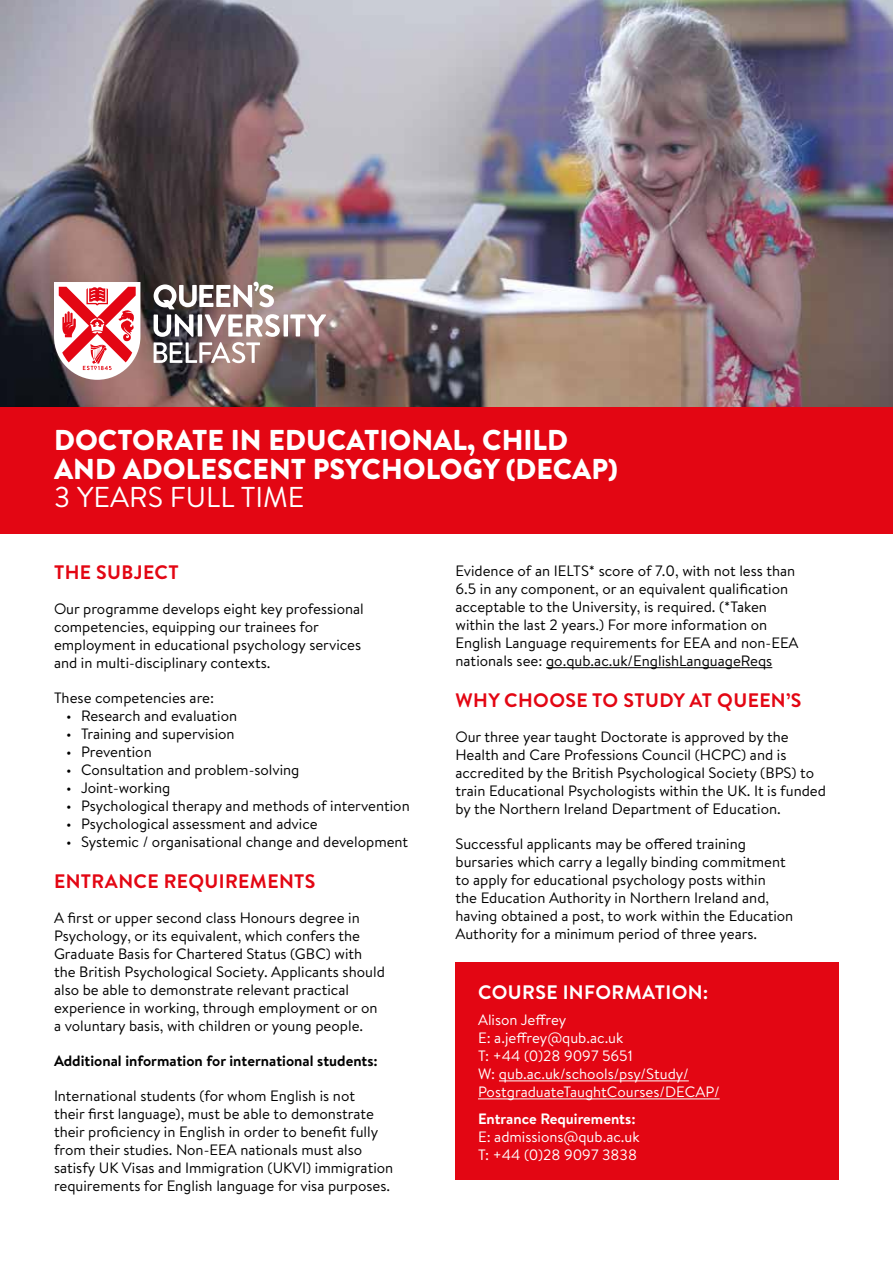
<style>
.page{position:relative;width:893px;height:1263px;background:#fff}
.page>*{position:absolute;margin:0;border:0;box-sizing:border-box;transform-origin:0 0}
.t1{font:900 28.65px/28.7px "Brandon Text";color:#fff}
.t2{font:28.65px "Brandon Text";color:#fff}
.t3{font:700 19.5px "Brandon Text";letter-spacing:.02em;color:#e30613}
.t4{font:700 19.5px "Brandon Text";letter-spacing:.02em;color:#fff}
.t5{font:15px/18px "Brandon Text";color:#000}
.t6{font:15px/18px "Brandon Text";color:#fff}
.t7{font:700 15px "Brandon Text";color:#000}
.t8{font:700 15px "Brandon Text";color:#fff}
</style>
<div class="page">
<img style="left:0;top:0;width:893px;height:407px">
<div style="left:0;top:407px;width:893px;height:127px;background:#e30613"></div>
<hr style="left:284px;top:314px;width:4px;height:22px;background:#fff">
<svg style="left:290px;top:314px;width:36px;height:22px"></svg>
<svg style="left:154px;top:282px;width:126px;height:81px"></svg>
<svg style="left:54px;top:282px;width:86px;height:98px"></svg>
<hr style="left:546px;top:667px;width:226px;height:1px;background:#000">
<div style="left:455px;top:962px;width:384px;height:218px;background:#e30613"></div>
<hr style="left:499px;top:1080px;width:190px;height:1px;background:#fff">
<hr style="left:478px;top:1098px;width:242px;height:1px;background:#fff">
<h1 class="t1" style="left:54px;top:425px;width:565px">DOCTORATE IN EDUCATIONAL, CHILD<br>AND ADOLESCENT PSYCHOLOGY (DECAP)</h1>
<h1 class="t2" style="left:54px;top:478px;width:252px">3 YEARS FULL TIME</h1>
<h2 class="t3" style="left:54px;top:559px;width:126px">THE SUBJECT</h2>
<p class="t5" style="left:54px;top:600px;width:311px">Our programme develops eight key professional competencies, equipping our trainees for employment in educational psychology services and in multi-disciplinary contexts.</p>
<p class="t5" style="left:54px;top:689px;width:162px">These competencies are:</p>
<p class="t5" style="left:66px;top:707px;width:173px">• Research and evaluation</p>
<p class="t5" style="left:66px;top:725px;width:170px">• Training and supervision</p>
<p class="t5" style="left:66px;top:743px;width:87px">• Prevention</p>
<p class="t5" style="left:66px;top:761px;width:235px">• Consultation and problem-solving</p>
<p class="t5" style="left:66px;top:779px;width:106px">• Joint-working</p>
<p class="t5" style="left:66px;top:797px;width:345px">• Psychological therapy and methods of intervention</p>
<p class="t5" style="left:66px;top:815px;width:253px">• Psychological assessment and advice</p>
<p class="t5" style="left:66px;top:833px;width:344px">• Systemic / organisational change and development</p>
<h2 class="t3" style="left:54px;top:867px;width:263px">ENTRANCE REQUIREMENTS</h2>
<p class="t5" style="left:54px;top:908px;width:332px">A first or upper second class Honours degree in Psychology, or its equivalent, which confers the Graduate Basis for Chartered Status (GBC) with the British Psychological Society. Applicants should also be able to demonstrate relevant practical experience in working, through employment or on a voluntary basis, with children or young people.</p>
<p class="t7" style="left:54px;top:1050px;width:325px">Additional information for international students:</p>
<p class="t5" style="left:54px;top:1086px;width:341px">International students (for whom English is not<br>their first language), must be able to demonstrate their proficiency in English in order to benefit fully from their studies. Non-EEA nationals must also satisfy UK Visas and Immigration (UKVI) immigration requirements for English language for visa purposes.</p>
<p class="t5" style="left:455px;top:561px;width:345px">Evidence of an IELTS* score of 7.0, with not less than 6.5 in any component, or an equivalent qualification acceptable to the University, is required. (*Taken within the last 2 years.) For more information on English Language requirements for EEA and non-EEA nationals see: go.qub.ac.uk/EnglishLanguageReqs</p>
<h2 class="t3" style="left:456px;top:686px;width:347px">WHY CHOOSE TO STUDY AT QUEEN’S</h2>
<p class="t5" style="left:455px;top:727px;width:372px">Our three year taught Doctorate is approved by the Health and Care Professions Council (HCPC) and is accredited by the British Psychological Society (BPS) to train Educational Psychologists within the UK. It is funded by the Northern Ireland Department of Education.</p>
<p class="t5" style="left:455px;top:834px;width:339px">Successful applicants may be offered training bursaries which carry a legally binding commitment to apply for educational psychology posts within<br>the Education Authority in Northern Ireland and, having obtained a post, to work within the Education Authority for a minimum period of three years.</p>
<h2 class="t4" style="left:478px;top:978px;width:232px">COURSE INFORMATION:</h2>
<p class="t6" style="left:478px;top:1011px;width:243px">Alison Jeffrey<br>E: a.jeffrey@qub.ac.uk<br>T: +44 (0)28 9097 5651<br>W: qub.ac.uk/schools/psy/Study/<br>PostgraduateTaughtCourses/DECAP/</p>
<p class="t8" style="left:478px;top:1108px;width:159px">Entrance Requirements:</p>
<p class="t6" style="left:478px;top:1127px;width:163px">E: admissions@qub.ac.uk<br>T: +44 (0)28 9097 3838</p>
</div>
